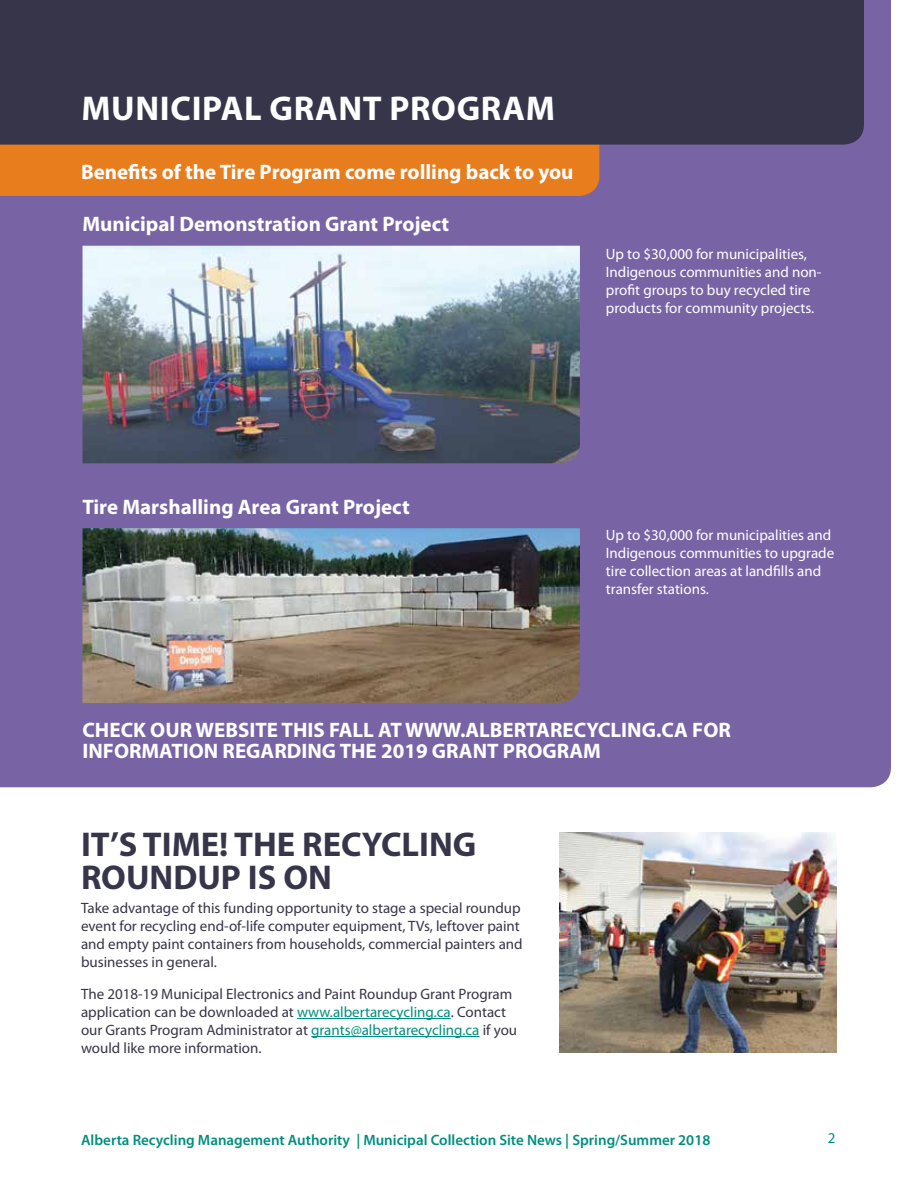
<style>
.page{position:relative;width:918px;height:1188px;background:#fff}
.page>*{position:absolute;margin:0;border:0;box-sizing:border-box;transform-origin:0 0}
.t1{font:700 34.5px/33px "Myriad Pro";color:#373549}
.t2{font:700 34.5px "Myriad Pro";letter-spacing:.02em;color:#fff}
.t3{font:700 21px/21px "Myriad Pro";color:#fff}
.t4{font:15px/18px "Myriad Pro";color:#373549}
.t5{font:15px/18px "Myriad Pro";color:#fff}
.t6{font:600 15px "Myriad Pro";color:#008e7f}
.t7{font:15px "Myriad Pro";color:#008e7f}
.s1{color:#008e7f}
</style>
<div class="page">
<div style="left:0;top:0;width:891px;height:787px;background:#7864a5"></div>
<div style="left:0;top:145px;width:599px;height:51px;background:#e87d1e"></div>
<div style="left:0;top:0;width:864px;height:145px;background:#373549"></div>
<img style="left:82px;top:246px;width:498px;height:217px">
<img style="left:82px;top:528px;width:498px;height:175px">
<hr style="left:297px;top:1018px;width:154px;height:1px;background:#008e7f">
<hr style="left:311px;top:1036px;width:169px;height:1px;background:#008e7f">
<img style="left:559px;top:833px;width:278px;height:220px">
<h1 class="t2" style="left:81px;top:89px;width:475px">MUNICIPAL GRANT PROGRAM</h1>
<h2 class="t3" style="left:81px;top:161px;width:494px">Benefits of the Tire Program come rolling back to you</h2>
<h2 class="t3" style="left:82px;top:214px;width:368px">Municipal Demonstration Grant Project</h2>
<h2 class="t3" style="left:82px;top:496px;width:329px">Tire Marshalling Area Grant Project</h2>
<p class="t5" style="left:606px;top:245px;width:217px">Up to $30,000 for municipalities, Indigenous communities and non&shy;profit groups to buy recycled tire products for community projects.</p>
<p class="t5" style="left:606px;top:527px;width:230px">Up to $30,000 for municipalities and<br>Indigenous communities to upgrade tire collection areas at landfills and transfer stations.</p>
<h2 class="t3" style="left:82px;top:720px;width:650px">CHECK OUR WEBSITE THIS FALL AT WWW.ALBERTARECYCLING.CA FOR<br>INFORMATION REGARDING THE 2019 GRANT PROGRAM</h2>
<h1 class="t1" style="left:81px;top:828px;width:397px">IT’S TIME! THE RECYCLING<br>ROUNDUP IS ON</h1>
<p class="t4" style="left:81px;top:900px;width:443px">Take advantage of this funding opportunity to stage a special roundup event for recycling end-of-life computer equipment, TVs, leftover paint and empty paint containers from households, commercial painters and businesses in general.</p>
<p class="t4" style="left:81px;top:985px;width:438px">The 2018-19 Municipal Electronics and Paint Roundup Grant Program application can be downloaded at <span class="s1">www.albertarecycling.ca</span>. Contact our Grants Program Administrator at <span class="s1">grants@albertarecycling.ca</span> if you would like more information.</p>
<p class="t6" style="left:81px;top:1131px;width:631px">Alberta Recycling Management Authority | Municipal Collection Site News | Spring/Summer 2018</p>
<p class="t7" style="left:828px;top:1130px;width:9px">2</p>
</div>
